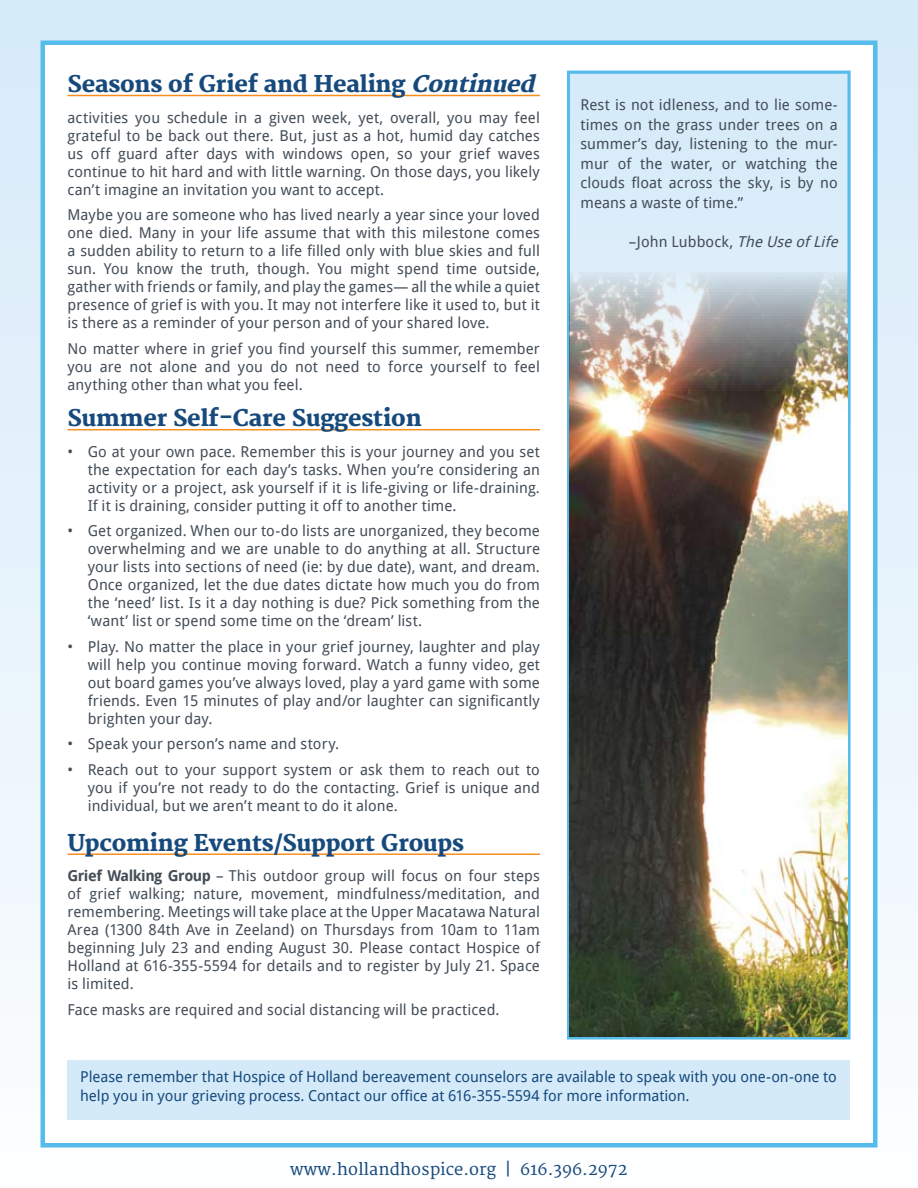
<style>
.page{position:relative;width:918px;height:1188px;background:#fff}
.page>*{position:absolute;margin:0;border:0;box-sizing:border-box;transform-origin:0 0}
.t1{font:800 22.5px "Merriweather";letter-spacing:-.01em;color:#174a7c}
.t2{font:16.5px "Merriweather";color:#174a7c}
.t3{font:15px/18px "Droid Sans";letter-spacing:.005em;color:#434d57;text-align:justify}
.t4{font:15px/19.5px "Droid Sans";letter-spacing:-.005em;color:#174a7c}
.s1{font-style:italic}
.s2{font-weight:700}
</style>
<div class="page">
<div style="left:0;top:0;width:918px;height:1188px;background:linear-gradient(to bottom,#d5eaf9,#fcfeff)"></div>
<div style="left:40px;top:40px;width:838px;height:1108px;background:#fff;border:4px solid #55bceb"></div>
<div style="left:68px;top:1060px;width:782px;height:59px;background:#d4eaf9"></div>
<hr style="left:68px;top:95px;width:472px;height:1px;background:#f78f1e">
<div style="left:567px;top:71px;width:283px;height:966px;background:#d9ecf9"></div>
<div style="left:567px;top:71px;width:283px;height:969px;border:3px solid #55bceb"></div>
<img style="left:570px;top:273px;width:277px;height:764px">
<hr style="left:68px;top:853px;width:472px;height:2px;background:#f78f1e">
<hr style="left:68px;top:429px;width:472px;height:1px;background:#f78f1e">
<h1 class="t1" style="left:68px;top:71px;width:475px">Seasons of Grief and Healing <span class="s1">Continued</span></h1>
<p class="t3" style="left:68px;top:108px;width:474px">activities you schedule in a given week, yet, overall, you may feel grateful to be back out there. But, just as a hot, humid day catches us off guard after days with windows open, so your grief waves continue to hit hard and with little warning. On those days, you likely can’t imagine an invitation you want to accept.</p>
<p class="t3" style="left:68px;top:205px;width:474px">Maybe you are someone who has lived nearly a year since your loved one died. Many in your life assume that with this milestone comes a sudden ability to return to a life filled only with blue skies and full sun. You know the truth, though. You might spend time outside, gather with friends or family, and play the games— all the while a quiet presence of grief is with you. It may not interfere like it used to, but it is there as a reminder of your person and of your shared love.</p>
<p class="t3" style="left:68px;top:339px;width:474px">No matter where in grief you find yourself this summer, remember you are not alone and you do not need to force yourself to feel anything other than what you feel.</p>
<h1 class="t1" style="left:68px;top:405px;width:356px">Summer Self-Care Suggestion</h1>
<p class="t3" style="left:88px;top:442px;width:454px;text-indent:-20px">• Go at your own pace. Remember this is your journey and you set the expectation for each day’s tasks. When you’re considering an activity or a project, ask yourself if it is life-giving or life-draining.<br>If it is draining, consider putting it off to another time.</p>
<p class="t3" style="left:88px;top:522px;width:454px;text-indent:-20px">• Get organized. When our to-do lists are unorganized, they become overwhelming and we are unable to do anything at all. Structure your lists into sections of need (ie: by due date), want, and dream.<br>Once organized, let the due dates dictate how much you do from the ‘need’ list. Is it a day nothing is due? Pick something from the ‘want’ list or spend some time on the ‘dream’ list.</p>
<p class="t3" style="left:88px;top:637px;width:454px;text-indent:-20px">• Play. No matter the place in your grief journey, laughter and play will help you continue moving forward. Watch a funny video, get out board games you’ve always loved, play a yard game with some friends. Even 15 minutes of play and/or laughter can significantly brighten your day.</p>
<p class="t3" style="left:68px;top:735px;width:273px">• Speak your person’s name and story.</p>
<p class="t3" style="left:88px;top:760px;width:454px;text-indent:-20px">• Reach out to your support system or ask them to reach out to you if you’re not ready to do the contacting. Grief is unique and individual, but we aren’t meant to do it alone.</p>
<h1 class="t1" style="left:68px;top:829px;width:398px">Upcoming Events/Support Groups</h1>
<p class="t3" style="left:68px;top:867px;width:474px"><span class="s2">Grief Walking Group</span> – This outdoor group will focus on four steps of grief walking; nature, movement, mindfulness/meditation, and remembering. Meetings will take place at the Upper Macatawa Natural Area (1300 84th Ave in Zeeland) on Thursdays from 10am to 11am beginning July 23 and ending August 30. Please contact Hospice of Holland at 616-355-5594 for details and to register by July 21. Space is limited.</p>
<p class="t3" style="left:68px;top:1000px;width:434px">Face masks are required and social distancing will be practiced.</p>
<p class="t3" style="left:580px;top:95px;width:259px;line-height:19.5px">Rest is not idleness, and to lie some&shy;times on the grass under trees on a summer’s day, listening to the mur&shy;mur of the water, or watching the clouds float across the sky, is by no means a waste of time.”</p>
<p class="t3" style="left:629px;top:232px;width:215px">–John Lubbock, <span class="s1">TheUseofLife</span></p>
<p class="t4" style="left:80px;top:1066px;width:758px">Please remember that Hospice of Holland bereavement counselors are available to speak with you one-on-one to help you in your grieving process. Contact our office at 616-355-5594 for more information.</p>
<p class="t2" style="left:290px;top:1159px;width:339px">www.hollandhospice.org | 616.396.2972</p>
</div>
